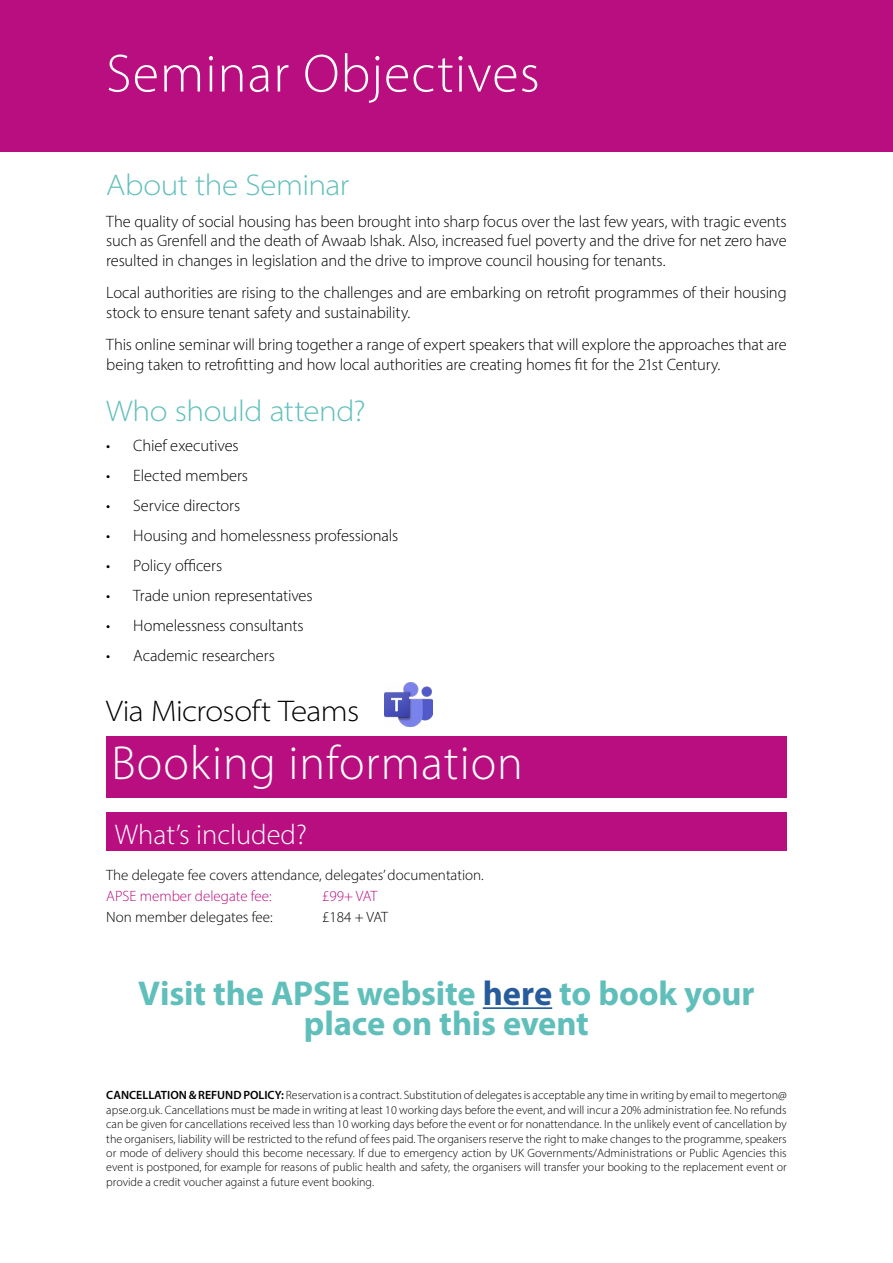
<style>
.page{position:relative;width:893px;height:1263px;background:#fff}
.page>*{position:absolute;margin:0;border:0;box-sizing:border-box;transform-origin:0 0}
.t1{font:300 54px "Myriad Pro";letter-spacing:.02em;color:#fff}
.t2{font:300 48px "Myriad Pro";letter-spacing:.02em;color:#fff}
.t3{font:700 34.5px/30px "Myriad Pro";letter-spacing:-.005em;color:#60bfbb;text-align:center}
.t4{font:300 semi-expanded 30px "Myriad Pro";letter-spacing:-.015em;color:#60bfbb}
.t5{font:300 semi-expanded 30px "Myriad Pro";letter-spacing:-.02em;color:#000}
.t6{font:300 28.5px "Myriad Pro";color:#fff}
.t7{font:300 16.5px/19.5px "Myriad Pro";letter-spacing:-.01em;color:#000}
.t8{font:300 15px "Myriad Pro";color:#000}
.t9{font:300 15px "Myriad Pro";color:#b80e80}
.t10{font:300 12px/14.4px "Myriad Pro";color:#000;text-align:justify}
.s1{color:#275b9b}
.s2{font-weight:600}
</style>
<div class="page">
<div style="left:106px;top:813px;width:681px;height:38px;background:#b80e80"></div>
<div style="left:0;top:0;width:893px;height:152px;background:#b80e80"></div>
<hr style="left:483px;top:1007px;width:69px;height:2px;background:#275b9b">
<img style="left:385px;top:682px;width:47px;height:45px">
<div style="left:106px;top:736px;width:681px;height:61px;background:#b80e80"></div>
<h1 class="t1" style="left:106px;top:41px;width:435px">Seminar Objectives</h1>
<h3 class="t4" style="left:106px;top:167px;width:245px">About the Seminar</h3>
<p class="t7" style="left:106px;top:212px;width:682px;text-align:justify">The quality of social housing has been brought into sharp focus over the last few years, with tragic events such as Grenfell and the death of Awaab Ishak. Also, increased fuel poverty and the drive for net zero have resulted in changes in legislation and the drive to improve council housing for tenants.</p>
<h3 class="t7" style="left:106px;top:283px;width:682px">Local authorities are rising to the challenges and are embarking on retrofit programmes of their housing stock to ensure tenant safety and sustainability.</h3>
<h3 class="t7" style="left:106px;top:335px;width:682px">This online seminar will bring together a range of expert speakers that will explore the approaches that are being taken to retrofitting and how local authorities are creating homes fit for the 21st Century.</h3>
<h3 class="t4" style="left:106px;top:393px;width:261px">Who should attend?</h3>
<h3 class="t7" style="left:106px;top:435px;width:134px">• Chief executives</h3>
<h3 class="t7" style="left:106px;top:465px;width:143px">• Elected members</h3>
<h3 class="t7" style="left:106px;top:495px;width:136px">• Service directors</h3>
<h3 class="t7" style="left:106px;top:525px;width:293px">• Housing and homelessness professionals</h3>
<h3 class="t7" style="left:106px;top:555px;width:117px">• Policy officers</h3>
<h3 class="t7" style="left:106px;top:585px;width:208px">• Trade union representatives</h3>
<h3 class="t7" style="left:106px;top:615px;width:199px">• Homelessness consultants</h3>
<h3 class="t7" style="left:106px;top:645px;width:170px">• Academic researchers</h3>
<h3 class="t5" style="left:106px;top:693px;width:254px">Via Microsoft Teams</h3>
<h2 class="t2" style="left:112px;top:734px;width:413px">Booking information</h2>
<h3 class="t6" style="left:115px;top:817px;width:194px">What’s included?</h3>
<p class="t8" style="left:106px;top:866px;width:379px">The delegate fee covers attendance, delegates’ documentation.</p>
<p class="t9" style="left:106px;top:887px;width:167px">APSE member delegate fee:</p>
<p class="t9" style="left:322px;top:887px;width:57px">£99+ VAT</p>
<p class="t8" style="left:106px;top:908px;width:168px">Non member delegates fee:</p>
<p class="t8" style="left:322px;top:908px;width:67px">£184 + VAT</p>
<h3 class="t3" style="left:138px;top:977px;width:618px">Visit the APSE website <span class="s1">here</span> to book your place on this event</h3>
<p class="t10" style="left:106px;top:1088px;width:682px"><span class="s2">CANCELLATION &amp; REFUND POLICY:</span> Reservation is a contract. Substitution of delegates is acceptable any time in writing by email to megerton@ apse.org.uk. Cancellations must be made in writing at least 10 working days before the event, and will incur a 20% administration fee. No refunds can be given for cancellations received less than 10 working days before the event or for nonattendance. In the unlikely event of cancellation by the organisers, liability will be restricted to the refund of fees paid. The organisers reserve the right to make changes to the programme, speakers or mode of delivery should this become necessary. If due to emergency action by UK Governments/Administrations or Public Agencies this event is postponed, for example for reasons of public health and safety, the organisers will transfer your booking to the replacement event or provide a credit voucher against a future event booking.</p>
</div>
